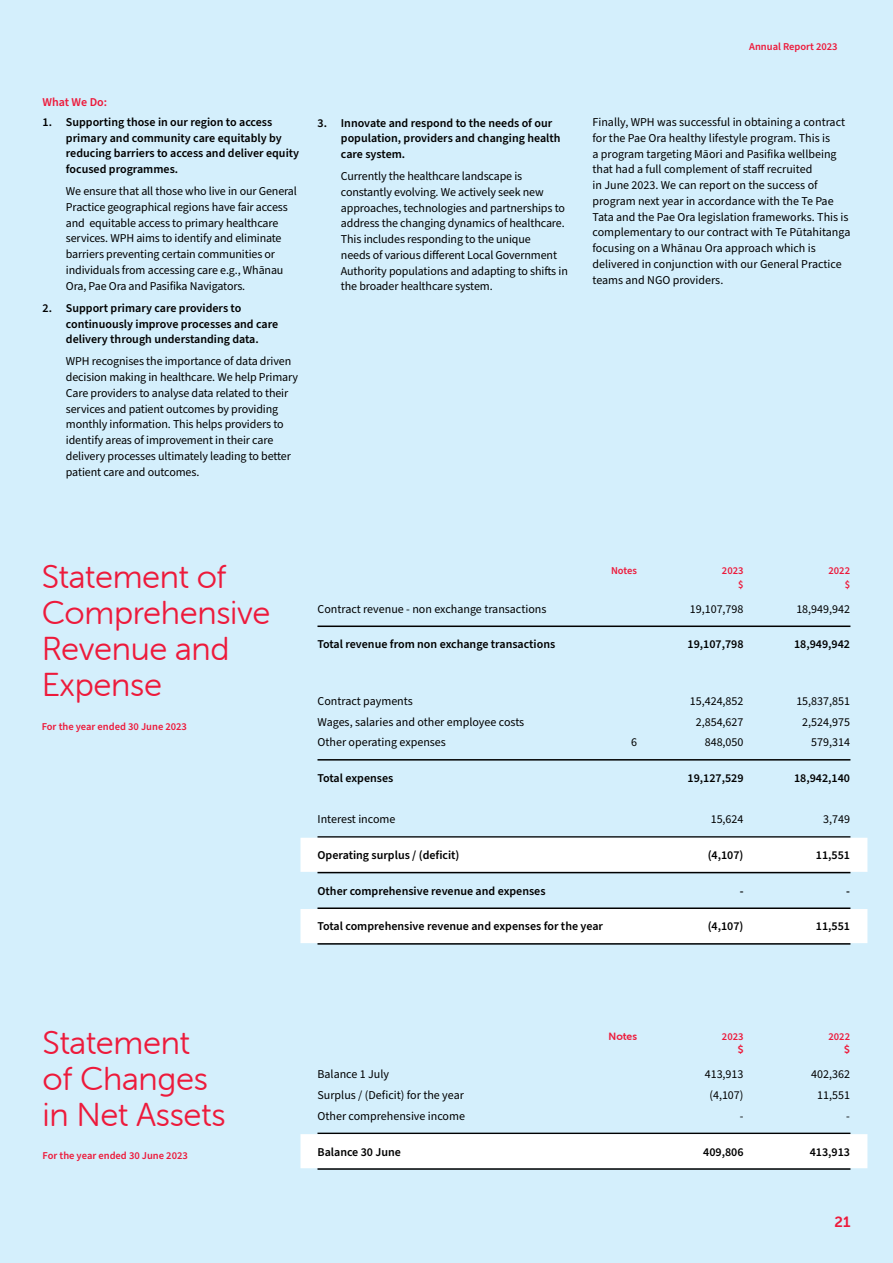
<style>
.page{position:relative;width:893px;height:1263px;background:#d4effc}
.page>*{position:absolute;margin:0;border:0;box-sizing:border-box;transform-origin:0 0}
.t1{font:33px/36px "Museo Sans Rounded 300";letter-spacing:-.01em;color:#ed1a3b}
.t2{font:15px "Museo Sans Rounded 700";color:#ed1a3b}
.t3{font:12px/15.8px "Source Sans Pro";letter-spacing:-.01em;color:#000}
.t4{font:600 12px/15.8px "Source Sans Pro";color:#000}
.t5{font:600 12px "Source Sans Pro";color:#ed1a3b}
.t6{font:600 10.5px "Source Sans Pro";color:#ed1a3b}
.t7{font:10.5px "Museo Sans Rounded 700";letter-spacing:-.005em;color:#ed1a3b}
</style>
<div class="page">
<hr style="left:317px;top:625px;width:533px;height:2px;background:#000">
<hr style="left:317px;top:759px;width:533px;height:1px;background:#000">
<hr style="left:317px;top:836px;width:533px;height:2px;background:#000">
<div style="left:300px;top:838px;width:567px;height:34px;background:#fff"></div>
<hr style="left:317px;top:872px;width:533px;height:1px;background:#000">
<hr style="left:317px;top:907px;width:533px;height:2px;background:#000">
<div style="left:300px;top:909px;width:567px;height:34px;background:#fff"></div>
<hr style="left:317px;top:943px;width:533px;height:2px;background:#000">
<hr style="left:317px;top:1132px;width:533px;height:2px;background:#000">
<div style="left:300px;top:1134px;width:567px;height:34px;background:#fff"></div>
<hr style="left:317px;top:1168px;width:533px;height:2px;background:#000">
<p class="t5" style="left:43px;top:94px;width:66px">What We Do:</p>
<p class="t4" style="left:66px;top:114px;width:235px;text-indent:-23px">1. Supporting those in our region to access primary and community care equitably by reducing barriers to access and deliver equity focused programmes.</p>
<p class="t3" style="left:66px;top:184px;width:233px">We ensure that all those who live in our General Practice geographical regions have fair access and equitable access to primary healthcare services. WPH aims to identify and eliminate barriers preventing certain communities or individuals from accessing care e.g., Whānau Ora, Pae Ora and Pasifika Navigators.</p>
<p class="t4" style="left:66px;top:300px;width:214px;text-indent:-23px">2. Support primary care providers to continuously improve processes and care delivery through understanding data.</p>
<p class="t3" style="left:66px;top:354px;width:234px">WPH recognises the importance of data driven decision making in healthcare. We help Primary Care providers to analyse data related to their services and patient outcomes by providing monthly information. This helps providers to identify areas of improvement in their care delivery processes ultimately leading to better patient care and outcomes.</p>
<p class="t4" style="left:341px;top:115px;width:221px;text-indent:-23px">3. Innovate and respond to the needs of our population, providers and changing health care system.</p>
<p class="t3" style="left:341px;top:169px;width:228px">Currently the healthcare landscape is constantly evolving. We actively seek new approaches, technologies and partnerships to address the changing dynamics of healthcare.<br>This includes responding to the unique<br>needs of various different Local Government Authority populations and adapting to shifts in the broader healthcare system.</p>
<p class="t6" style="left:749px;top:40px;width:90px">Annual Report 2023</p>
<p class="t3" style="left:592px;top:115px;width:259px">Finally, WPH was successful in obtaining a contract for the Pae Ora healthy lifestyle program. This is<br>a program targeting Māori and Pasifika wellbeing that had a full complement of staff recruited<br>in June 2023. We can report on the success of program next year in accordance with the Te Pae Tata and the Pae Ora legislation frameworks. This is complementary to our contract with Te Pūtahitanga focusing on a Whānau Ora approach which is delivered in conjunction with our General Practice teams and NGO providers.</p>
<h1 class="t1" style="left:42px;top:559px;width:230px">Statement of<br>Comprehensive<br>Revenue and<br>Expense</h1>
<p class="t6" style="left:42px;top:719px;width:147px">For the year ended 30 June 2023</p>
<p class="t6" style="left:611px;top:564px;width:27px">Notes</p>
<p class="t6" style="left:722px;top:564px;width:23px">2023</p>
<p class="t6" style="left:828px;top:564px;width:23px">2022</p>
<p class="t6" style="left:738px;top:577px;width:7px">$</p>
<p class="t6" style="left:845px;top:577px;width:7px">$</p>
<p class="t3" style="left:317px;top:601px;width:230px">Contract revenue - non exchange transactions</p>
<p class="t3" style="left:690px;top:601px;width:55px">19,107,798</p>
<p class="t3" style="left:796px;top:601px;width:55px">18,949,942</p>
<p class="t4" style="left:317px;top:637px;width:239px">Total revenue from non exchange transactions</p>
<p class="t4" style="left:687px;top:637px;width:58px">19,107,798</p>
<p class="t4" style="left:794px;top:637px;width:58px">18,949,942</p>
<p class="t3" style="left:317px;top:693px;width:97px">Contract payments</p>
<p class="t3" style="left:690px;top:693px;width:55px">15,424,852</p>
<p class="t3" style="left:796px;top:693px;width:55px">15,837,851</p>
<p class="t3" style="left:317px;top:714px;width:208px">Wages, salaries and other employee costs</p>
<p class="t3" style="left:696px;top:714px;width:49px">2,854,627</p>
<p class="t3" style="left:802px;top:714px;width:49px">2,524,975</p>
<p class="t3" style="left:317px;top:735px;width:130px">Other operating expenses</p>
<p class="t3" style="left:631px;top:735px;width:7px">6</p>
<p class="t3" style="left:705px;top:735px;width:40px">848,050</p>
<p class="t3" style="left:811px;top:735px;width:40px">579,314</p>
<p class="t4" style="left:317px;top:770px;width:77px">Total expenses</p>
<p class="t4" style="left:687px;top:770px;width:58px">19,127,529</p>
<p class="t4" style="left:794px;top:770px;width:58px">18,942,140</p>
<p class="t3" style="left:317px;top:812px;width:79px">Interest income</p>
<p class="t3" style="left:711px;top:812px;width:34px">15,624</p>
<p class="t3" style="left:823px;top:812px;width:28px">3,749</p>
<p class="t4" style="left:317px;top:848px;width:144px">Operating surplus / (deficit)</p>
<p class="t4" style="left:708px;top:848px;width:37px">(4,107)</p>
<p class="t4" style="left:816px;top:848px;width:36px">11,551</p>
<p class="t4" style="left:317px;top:883px;width:230px">Other comprehensive revenue and expenses</p>
<p class="t4" style="left:740px;top:883px;width:5px">-</p>
<p class="t4" style="left:846px;top:883px;width:5px">-</p>
<p class="t4" style="left:317px;top:919px;width:287px">Total comprehensive revenue and expenses for the year</p>
<p class="t4" style="left:708px;top:919px;width:37px">(4,107)</p>
<p class="t4" style="left:816px;top:919px;width:36px">11,551</p>
<h1 class="t1" style="left:43px;top:1025px;width:185px">Statement of Changes in Net Assets</h1>
<p class="t6" style="left:43px;top:1149px;width:147px">For the year ended 30 June 2023</p>
<p class="t7" style="left:609px;top:1030px;width:30px">Notes</p>
<p class="t6" style="left:722px;top:1029px;width:23px">2023</p>
<p class="t6" style="left:828px;top:1029px;width:23px">2022</p>
<p class="t7" style="left:738px;top:1044px;width:7px">$</p>
<p class="t7" style="left:844px;top:1044px;width:7px">$</p>
<p class="t3" style="left:317px;top:1067px;width:73px">Balance 1 July</p>
<p class="t3" style="left:705px;top:1067px;width:40px">413,913</p>
<p class="t3" style="left:811px;top:1067px;width:40px">402,362</p>
<p class="t3" style="left:317px;top:1088px;width:148px">Surplus / (Deficit) for the year</p>
<p class="t3" style="left:709px;top:1088px;width:36px">(4,107)</p>
<p class="t3" style="left:817px;top:1088px;width:34px">11,551</p>
<p class="t3" style="left:317px;top:1108px;width:149px">Other comprehensive income</p>
<p class="t3" style="left:740px;top:1108px;width:5px">-</p>
<p class="t3" style="left:846px;top:1108px;width:5px">-</p>
<p class="t4" style="left:317px;top:1144px;width:85px">Balance 30 June</p>
<p class="t4" style="left:703px;top:1144px;width:42px">409,806</p>
<p class="t4" style="left:810px;top:1144px;width:42px">413,913</p>
<p class="t2" style="left:835px;top:1214px;width:17px">21</p>
</div>
